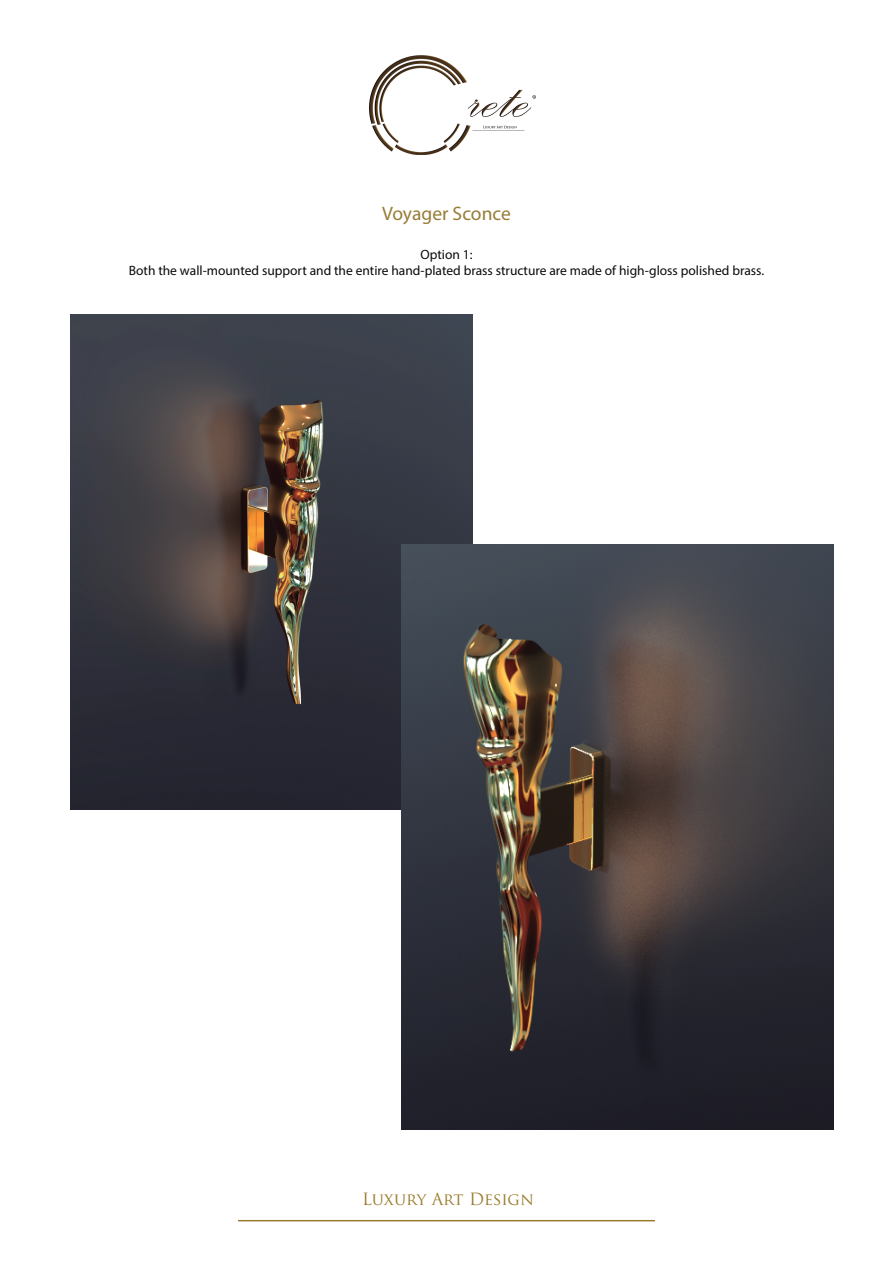
<style>
.page{position:relative;width:893px;height:1263px;background:#fff}
.page>*{position:absolute;margin:0;border:0;box-sizing:border-box;transform-origin:0 0}
.t1{font:19.5px "Myriad Pro";color:#987c36}
.t2{font:16.5px "Trajan Pro";letter-spacing:-.005em;color:#9b7b2d}
.t3{font:13.5px/16.2px "Myriad Pro";color:#0b090c;text-align:center}
</style>
<div class="page">
<hr style="left:238px;top:1220px;width:417px;height:1px;background:#9b7b2d">
<img style="left:369px;top:55px;width:167px;height:100px">
<img style="left:71px;top:315px;width:401px;height:494px">
<img style="left:401px;top:545px;width:433px;height:584px">
<h1 class="t1" style="left:382px;top:201px;width:130px">Voyager Sconce</h1>
<p class="t3" style="left:129px;top:246px;width:637px">Option 1:<br>Both the wall-mounted support and the entire hand-plated brass structure are made of high-gloss polished brass.</p>
<p class="t2" style="left:362px;top:1189px;width:173px">Luxury Art Design</p>
</div>
